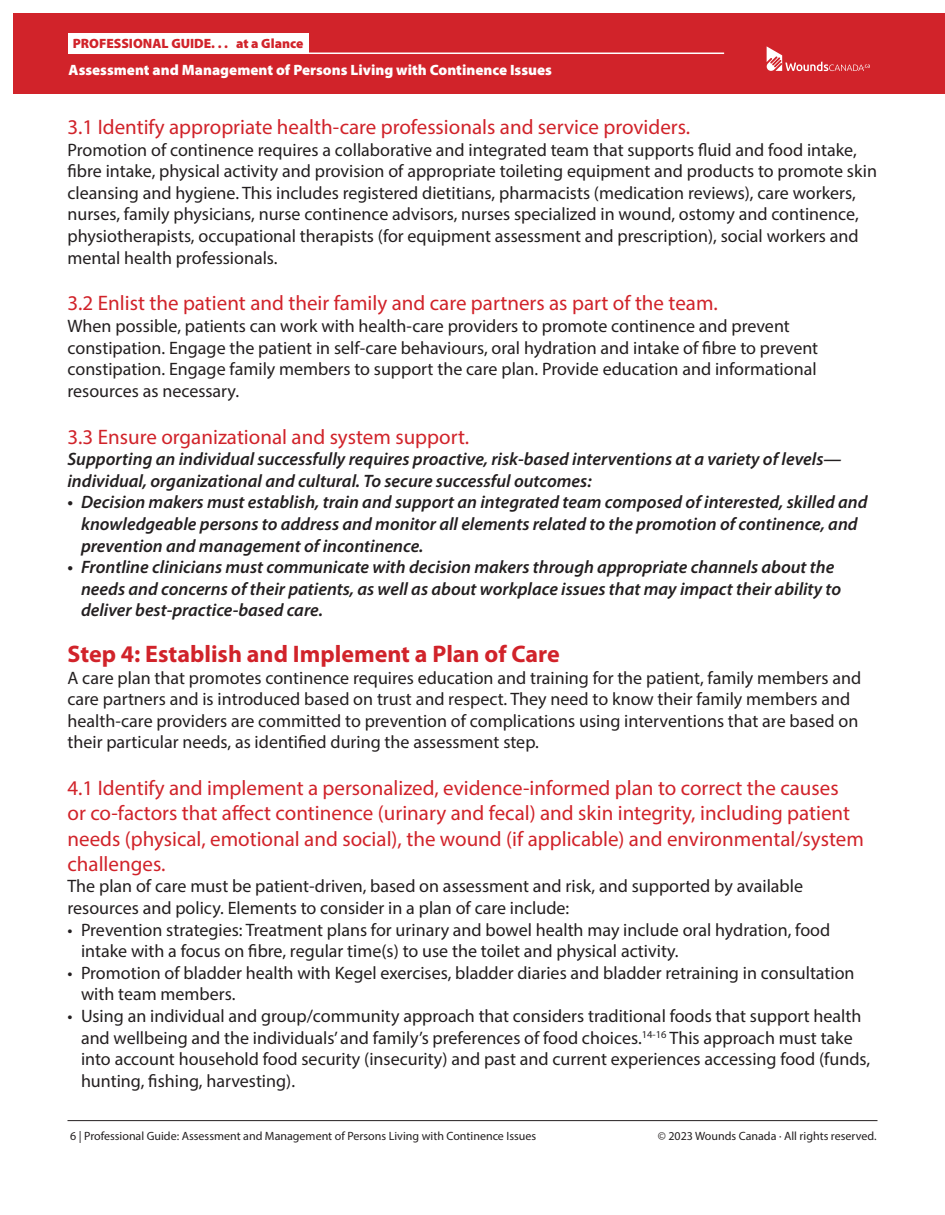
<style>
.page{position:relative;width:945px;height:1215px;background:#fff}
.page>*{position:absolute;margin:0;border:0;box-sizing:border-box;transform-origin:0 0}
.Title_Headings{font:700 24px "Myriad Pro";color:#d1232a}
.Sub_Heading{font:21px/25.2px "Myriad Pro";color:#d1232a}
.Sub_Heading-2{font:18px/21.6px "Myriad Pro";color:#231f20}
.Bullet_Points{font:italic 600 18px/21.6px "Myriad Pro";color:#231f20}
.t1{font:900 15px "Myriad Pro";color:#fff}
.t2{font:900 13.5px "Myriad Pro";color:#d1232a}
.t3{font:12px "Myriad Pro";color:#231f20}
</style>
<div class="page">
<hr style="left:68px;top:1120px;width:810px;height:1px;background:#231f20">
<div style="left:14px;top:14px;width:918px;height:80px;background:#d1232a"></div>
<div style="left:932px;top:14px;width:13px;height:80px;background:#d1232a"></div>
<div style="left:69px;top:33px;width:240px;height:20px;background:#fff"></div>
<hr style="left:69px;top:53px;width:655px;height:1px;background:#fff">
<svg style="left:767px;top:46px;width:103px;height:25px"></svg>
<p class="t2" style="left:73px;top:35px;width:232px">PROFESSIONAL GUIDE. . . at a Glance</p>
<p class="t1" style="left:69px;top:60px;width:485px">Assessment and Management of Persons Living with Continence Issues</p>
<p class="Sub_Heading" style="left:68px;top:114px;width:624px">3.1 Identify appropriate health-care professionals and service providers.</p>
<p class="Sub_Heading-2" style="left:68px;top:138px;width:811px">Promotion of continence requires a collaborative and integrated team that supports fluid and food intake, fibre intake, physical activity and provision of appropriate toileting equipment and products to promote skin cleansing and hygiene. This includes registered dietitians, pharmacists (medication reviews), care workers, nurses, family physicians, nurse continence advisors, nurses specialized in wound, ostomy and continence, physiotherapists, occupational therapists (for equipment assessment and prescription), social workers and mental health professionals.</p>
<p class="Sub_Heading" style="left:68px;top:290px;width:652px">3.2 Enlist the patient and their family and care partners as part of the team.</p>
<p class="Sub_Heading-2" style="left:68px;top:315px;width:752px">When possible, patients can work with health-care providers to promote continence and prevent constipation. Engage the patient in self-care behaviours, oral hydration and intake of fibre to prevent constipation. Engage family members to support the care plan. Provide education and informational resources as necessary.</p>
<p class="Sub_Heading" style="left:68px;top:424px;width:403px">3.3 Ensure organizational and system support.</p>
<p class="Bullet_Points" style="left:68px;top:448px;width:775px">Supporting an individual successfully requires proactive, risk-based interventions at a variety of levels— individual, organizational and cultural. To secure successful outcomes:</p>
<p class="Bullet_Points" style="left:81px;top:491px;width:788px;text-indent:-14px">• Decision makers must establish, train and support an integrated team composed of interested, skilled and knowledgeable persons to address and monitor all elements related to the promotion of continence, and prevention and management of incontinence.</p>
<p class="Bullet_Points" style="left:81px;top:556px;width:762px;text-indent:-14px">• Frontline clinicians must communicate with decision makers through appropriate channels about the needs and concerns of their patients, as well as about workplace issues that may impact their ability to deliver best-practice-based care.</p>
<p class="Title_Headings" style="left:68px;top:638px;width:494px">Step 4: Establish and Implement a Plan of Care</p>
<p class="Sub_Heading-2" style="left:68px;top:666px;width:795px">A care plan that promotes continence requires education and training for the patient, family members and care partners and is introduced based on trust and respect. They need to know their family members and health-care providers are committed to prevention of complications using interventions that are based on their particular needs, as identified during the assessment step.</p>
<p class="Sub_Heading" style="left:68px;top:775px;width:798px">4.1 Identify and implement a personalized, evidence-informed plan to correct the causes<br>or co-factors that affect continence (urinary and fecal) and skin integrity, including patient needs (physical, emotional and social), the wound (if applicable) and environmental/system challenges.</p>
<p class="Sub_Heading-2" style="left:68px;top:875px;width:737px">The plan of care must be patient-driven, based on assessment and risk, and supported by available resources and policy. Elements to consider in a plan of care include:</p>
<p class="Sub_Heading-2" style="left:81px;top:918px;width:751px;text-indent:-14px">• Prevention strategies: Treatment plans for urinary and bowel health may include oral hydration, food intake with a focus on fibre, regular time(s) to use the toilet and physical activity.</p>
<p class="Sub_Heading-2" style="left:81px;top:962px;width:775px;text-indent:-14px">• Promotion of bladder health with Kegel exercises, bladder diaries and bladder retraining in consultation with team members.</p>
<p class="Sub_Heading-2" style="left:81px;top:1005px;width:791px;text-indent:-14px">• Using an individual and group/community approach that considers traditional foods that support health and wellbeing and the individuals’ and family’s preferences of food choices.<sup>14-16</sup> This approach must take into account household food security (insecurity) and past and current experiences accessing food (funds, hunting, fishing, harvesting).</p>
<p class="t3" style="left:70px;top:1129px;width:468px">6 | Professional Guide: Assessment and Management of Persons Living with Continence Issues</p>
<p class="t3" style="left:658px;top:1129px;width:220px">© 2023 Wounds Canada · All rights reserved.</p>
</div>
